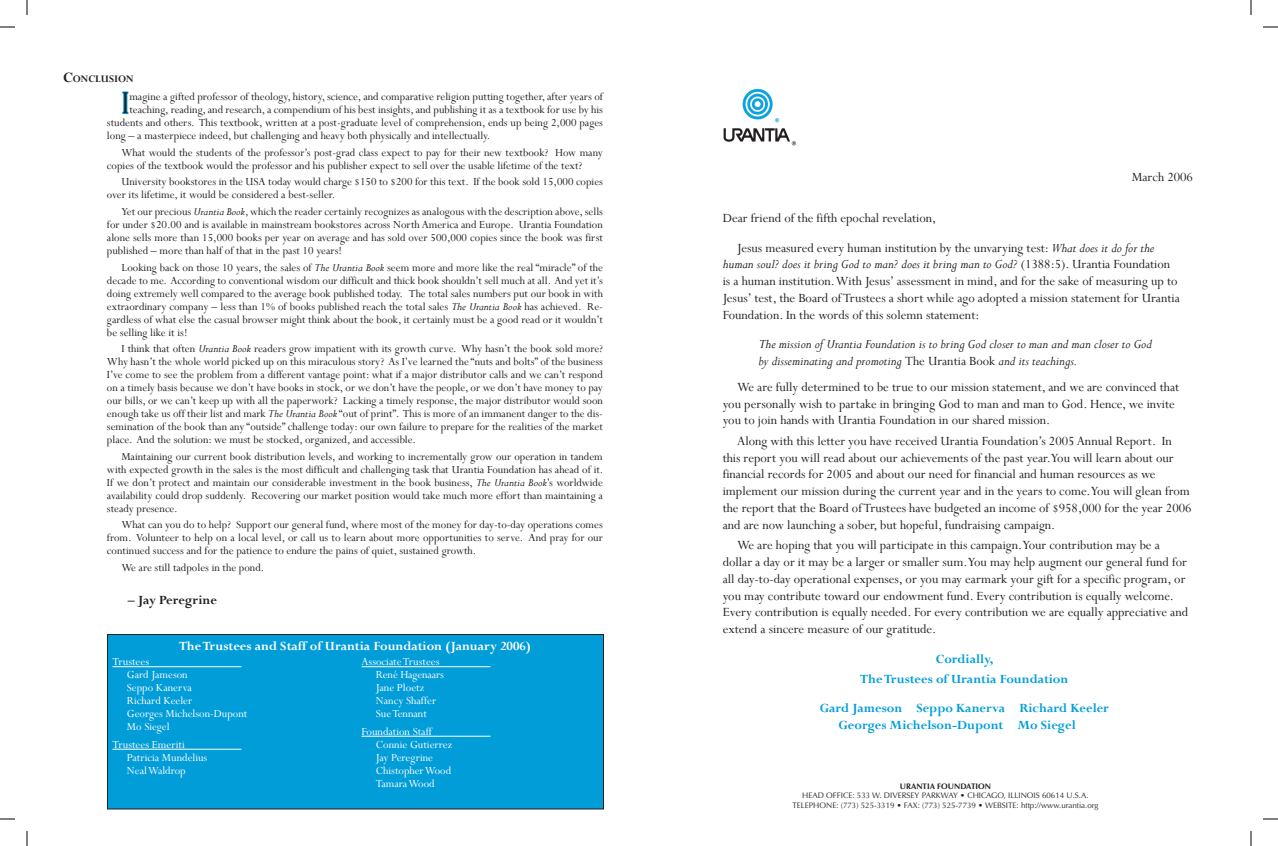
<style>
.page{position:relative;width:1278px;height:846px;background:#fff}
.page>*{position:absolute;margin:0;border:0;box-sizing:border-box;transform-origin:0 0}
.t1{font:30.2px "Harrington";color:#231f20}
.t2{font:14px/16.8px "Perpetua";color:#231f20}
.t3{font:italic 14px/16.8px "Perpetua";color:#231f20}
.t4{font:700 14px/20.4px "Perpetua";color:#009dd9;text-align:center}
.t5{font:700 14px "Perpetua";color:#fff}
.t6{font:700 14px "Perpetua";color:#231f20}
.t7{font:12px/13px "Perpetua";color:#231f20;text-align:justify}
.t8{font:12px/13px "Perpetua";color:#fff}
.t9{font:700 11.2px "Perpetua";color:#231f20}
.t10{font:8px/9.6px "Optima";color:#231f20;text-align:center}
.t11{font:700 8px "Optima";color:#231f20}
.s1{font-size:16px}
.s2{font-style:italic}
.s3{font-style:normal}
</style>
<div class="page">
<div style="left:108px;top:634px;width:496px;height:175px;background:#009dd9"></div>
<hr style="left:112px;top:666px;width:130px;height:1px;background:#fff">
<hr style="left:112px;top:749px;width:130px;height:1px;background:#fff">
<hr style="left:362px;top:666px;width:128px;height:1px;background:#fff">
<hr style="left:362px;top:736px;width:128px;height:1px;background:#fff">
<div style="left:107px;top:634px;width:497px;height:176px;border:1px solid #231f20"></div>
<img style="left:723px;top:88px;width:73px;height:58px">
<svg style="left:122px;top:91px;width:7px;height:24px"></svg>
<svg style="left:0;top:26px;width:15px;height:2px"></svg>
<svg style="left:1263px;top:26px;width:15px;height:2px"></svg>
<svg style="left:0;top:818px;width:15px;height:2px"></svg>
<svg style="left:1263px;top:818px;width:15px;height:2px"></svg>
<svg style="left:26px;top:0;width:2px;height:15px"></svg>
<svg style="left:26px;top:831px;width:2px;height:15px"></svg>
<svg style="left:1250px;top:0;width:2px;height:15px"></svg>
<svg style="left:1250px;top:831px;width:2px;height:15px"></svg>
<p class="t9" style="left:63px;top:72px;width:72px"><span class="s1">C</span>ONCLUSION</p>
<h1 class="t1" style="left:121px;top:85px;width:9px">I</h1>
<p class="t7" style="left:129px;top:90px;width:475px">magine a gifted professor of theology, history, science, and comparative religion putting together, after years of</p>
<p class="t7" style="left:129px;top:103px;width:475px">teaching, reading, and research, a compendium of his best insights, and publishing it as a textbook for use by his</p>
<p class="t7" style="left:107px;top:116px;width:497px">students and others. This textbook, written at a post-graduate level of comprehension, ends up being 2,000 pages</p>
<p class="t7" style="left:107px;top:129px;width:385px">long – a masterpiece indeed, but challenging and heavy both physically and intellectually.</p>
<p class="t7" style="left:107px;top:146px;width:497px;text-indent:14px">What would the students of the professor’s post-grad class expect to pay for their new textbook? How many copies of the textbook would the professor and his publisher expect to sell over the usable lifetime of the text?</p>
<p class="t7" style="left:107px;top:175px;width:497px;text-indent:14px">University bookstores in the USA today would charge $150 to $200 for this text. If the book sold 15,000 copies over its lifetime, it would be considered a best-seller.</p>
<p class="t7" style="left:107px;top:205px;width:497px;text-indent:14px">Yet our precious <span class="s2">Urantia Book</span>, which the reader certainly recognizes as analogous with the description above, sells for under $20.00 and is available in mainstream bookstores across North America and Europe. Urantia Foundation alone sells more than 15,000 books per year on average and has sold over 500,000 copies since the book was first published – more than half of that in the past 10 years!</p>
<p class="t7" style="left:107px;top:260px;width:498px;text-indent:14px">Looking back on those 10 years, the sales of <span class="s2">The Urantia Book</span> seem more and more like the real “miracle” of the decade to me. According to conventional wisdom our difficult and thick book shouldn’t sell much at all. And yet it’s doing extremely well compared to the average book published today. The total sales numbers put our book in with extraordinary company – less than 1% of books published reach the total sales <span class="s2">The Urantia Book</span> has achieved. Re&shy;gardless of what else the casual browser might think about the book, it certainly must be a good read or it wouldn’t be selling like it is!</p>
<p class="t7" style="left:107px;top:342px;width:498px;text-indent:14px">I think that often <span class="s2">Urantia Book</span> readers grow impatient with its growth curve. Why hasn’t the book sold more?<br>Why hasn’t the whole world picked up on this miraculous story? As I’ve learned the “nuts and bolts” of the business I’ve come to see the problem from a different vantage point: what if a major distributor calls and we can’t respond on a timely basis because we don’t have books in stock, or we don’t have the people, or we don’t have money to pay our bills, or we can’t keep up with all the paperwork? Lacking a timely response, the major distributor would soon enough take us off their list and mark <span class="s2">The Urantia Book</span> “out of print”. This is more of an immanent danger to the dis&shy;semination of the book than any “outside” challenge today: our own failure to prepare for the realities of the market place. And the solution: we must be stocked, organized, and accessible.</p>
<p class="t7" style="left:107px;top:450px;width:498px;text-indent:14px">Maintaining our current book distribution levels, and working to incrementally grow our operation in tandem with expected growth in the sales is the most difficult and challenging task that Urantia Foundation has ahead of it.<br>If we don’t protect and maintain our considerable investment in the book business, <span class="s2">The Urantia Book</span>’s worldwide availability could drop suddenly. Recovering our market position would take much more effort than maintaining a steady presence.</p>
<p class="t7" style="left:107px;top:518px;width:497px;text-indent:14px">What can you do to help? Support our general fund, where most of the money for day-to-day operations comes from. Volunteer to help on a local level, or call us to learn about more opportunities to serve. And pray for our continued success and for the patience to endure the pains of quiet, sustained growth.</p>
<p class="t7" style="left:121px;top:561px;width:145px">We are still tadpoles in the pond.</p>
<p class="t6" style="left:128px;top:591px;width:91px">– Jay Peregrine</p>
<p class="t5" style="left:179px;top:637px;width:353px">The Trustees and Staff of Urantia Foundation (January 2006)</p>
<p class="t8" style="left:127px;top:655px;width:122px;text-indent:-14px">Trustees<br>Gard Jameson<br>Seppo Kanerva<br>Richard Keeler<br>Georges Michelson-Dupont<br>Mo Siegel</p>
<p class="t8" style="left:127px;top:737px;width:82px;text-indent:-14px">Trustees Emeriti<br>Patricia Mundelius<br>Neal Waldrop</p>
<p class="t8" style="left:376px;top:655px;width:70px;text-indent:-14px">Associate Trustees<br>René Hagenaars<br>Jane Ploetz<br>Nancy Shaffer<br>Sue Tennant</p>
<p class="t8" style="left:376px;top:724px;width:78px;text-indent:-14px">Foundation Staff<br>Connie Gutierrez<br>Jay Peregrine<br>Chistopher Wood<br>Tamara Wood</p>
<p class="t2" style="left:1132px;top:168px;width:63px">March 2006</p>
<p class="t2" style="left:737px;top:203px;width:419px;line-height:29.4px;text-indent:-14px">Dear friend of the fifth epochal revelation,<br>Jesus measured every human institution by the unvarying test: <span class="s2">What does it do for the</span></p>
<p class="t2" style="left:723px;top:256px;width:459px"><span class="s2">human soul? does it bring God to man? does it bring man to God?</span> (1388:5). Urantia Foundation is a human institution. With Jesus’ assessment in mind, and for the sake of measuring up to Jesus’ test, the Board of Trustees a short while ago adopted a mission statement for Urantia Foundation. In the words of this solemn statement:</p>
<p class="t3" style="left:759px;top:335px;width:395px">The mission of Urantia Foundation is to bring God closer to man and man closer to God by disseminating and promoting <span class="s3">The Urantia Book</span> and its teachings.</p>
<p class="t2" style="left:723px;top:378px;width:458px;text-indent:14px">We are fully determined to be true to our mission statement, and we are convinced that you personally wish to partake in bringing God to man and man to God. Hence, we invite you to join hands with Urantia Foundation in our shared mission.</p>
<p class="t2" style="left:723px;top:432px;width:470px;text-indent:14px">Along with this letter you have received Urantia Foundation’s 2005 Annual Report. In this report you will read about our achievements of the past year. You will learn about our financial records for 2005 and about our need for financial and human resources as we implement our mission during the current year and in the years to come. You will glean from the report that the Board of Trustees have budgeted an income of $958,000 for the year 2006 and are now launching a sober, but hopeful, fundraising campaign.</p>
<p class="t2" style="left:723px;top:537px;width:467px;text-indent:14px">We are hoping that you will participate in this campaign. Your contribution may be a dollar a day or it may be a larger or smaller sum. You may help augment our general fund for all day-to-day operational expenses, or you may earmark your gift for a specific program, or you may contribute toward our endowment fund. Every contribution is equally welcome.<br>Every contribution is equally needed. For every contribution we are equally appreciative and extend a sincere measure of our gratitude.</p>
<p class="t4" style="left:860px;top:648px;width:210px">Cordially,<br>The Trustees of Urantia Foundation</p>
<p class="t4" style="left:839px;top:700px;width:272px;line-height:16.8px;text-align:left;text-indent:-19px">Gard Jameson Seppo Kanerva Richard Keeler<br>Georges Michelson-Dupont Mo Siegel</p>
<p class="t11" style="left:900px;top:781px;width:93px">URANTIA FOUNDATION</p>
<p class="t10" style="left:792px;top:791px;width:308px">HEAD OFFICE: 533 W. DIVERSEY PARKWAY • CHICAGO, ILLINOIS 60614 U.S.A.<br>TELEPHONE: (773) 525-3319 • FAX: (773) 525-7739 • WEBSITE: http://www.urantia.org</p>
</div>
